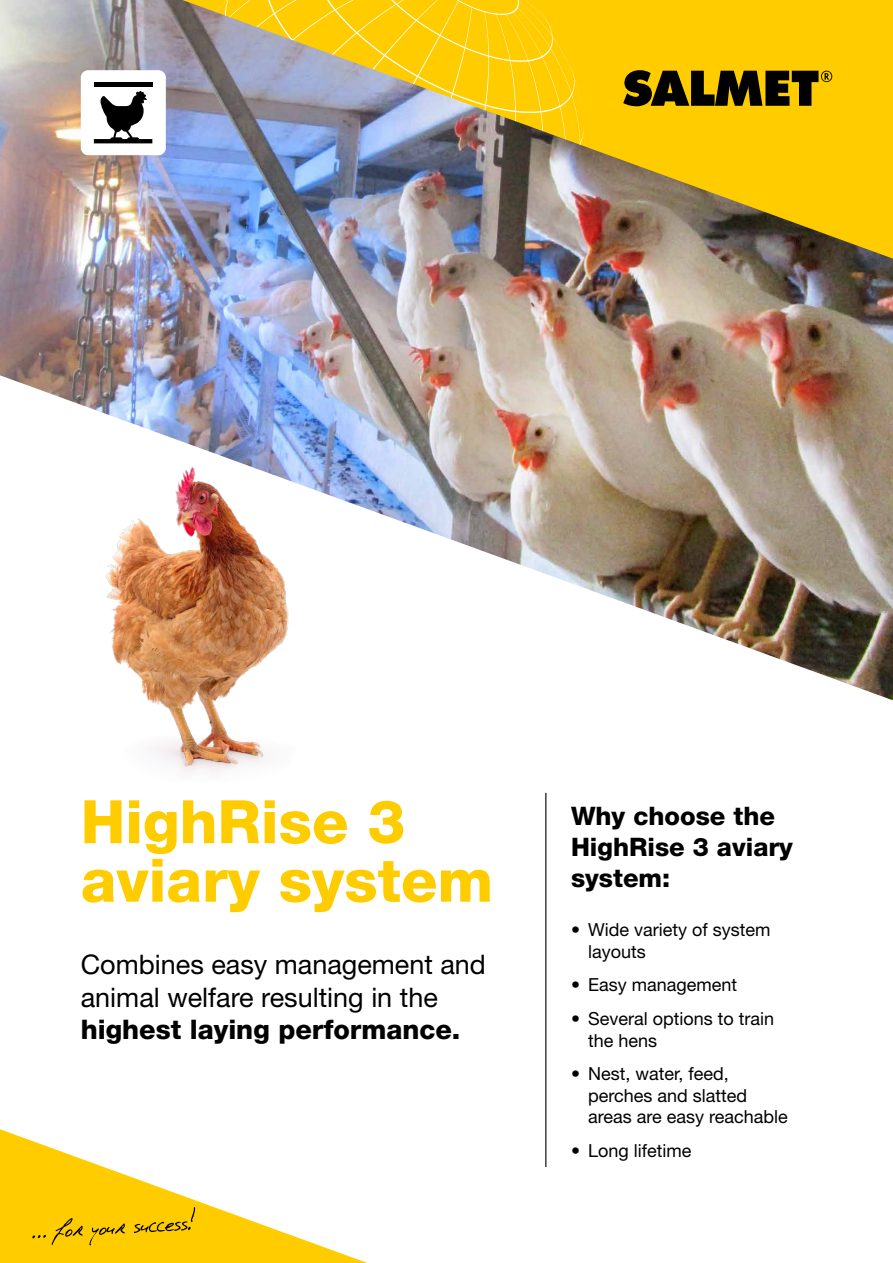
<style>
.page{position:relative;width:893px;height:1263px;background:#fff}
.page>*{position:absolute;margin:0;border:0;box-sizing:border-box;transform-origin:0 0}
.t1{font:800 60px/58.5px "Helvetica Neue LT";color:#fc0}
.t2{font:27px/32.4px "Helvetica Neue LT";color:#000}
.t3{font:800 27px "Helvetica Neue LT";color:#000}
.t4{font:800 25.5px/30.6px "Helvetica Neue LT";color:#000}
.t5{font:18px/21.6px "Helvetica Neue LT";color:#000}
</style>
<div class="page">
<img style="left:148px;top:700px;width:117px;height:73px">
<svg style="left:0;top:1129px;width:367px;height:134px"></svg>
<img style="left:0;top:0;width:893px;height:700px">
<svg style="left:584px;top:0;width:309px;height:259px;background:#dfb214"></svg>
<img style="left:182px;top:0;width:402px;height:259px">
<svg style="left:623px;top:70px;width:209px;height:36px;background:#5c4a00"></svg>
<svg style="left:32px;top:1207px;width:163px;height:38px;background:#edbd00"></svg>
<hr style="left:545px;top:793px;width:1px;height:374px;background:#000">
<div style="left:81px;top:70px;width:85px;height:85px;background:#fff;border-radius:7px"></div>
<hr style="left:94px;top:83px;width:58px;height:4px;background:#000">
<svg style="left:94px;top:91px;width:58px;height:52px"></svg>
<h1 class="t1" style="left:81px;top:792px;width:414px">HighRise 3 aviary system</h1>
<h2 class="t2" style="left:81px;top:948px;width:407px">Combines easy management and animal welfare resulting in the</h2>
<h2 class="t3" style="left:81px;top:1013px;width:381px">highest laying performance.</h2>
<h3 class="t4" style="left:571px;top:801px;width:223px">Why choose the<br>HighRise 3 aviary system:</h3>
<p class="t5" style="left:588px;top:919px;width:184px;text-indent:-17px">• Wide variety of system layouts</p>
<p class="t5" style="left:571px;top:974px;width:168px">• Easy management</p>
<p class="t5" style="left:588px;top:1007px;width:188px;text-indent:-17px">• Several options to train the hens</p>
<p class="t5" style="left:588px;top:1063px;width:201px;text-indent:-17px">• Nest, water, feed, perches and slatted areas are easy reachable</p>
<p class="t5" style="left:571px;top:1139px;width:122px">• Long lifetime</p>
</div>
